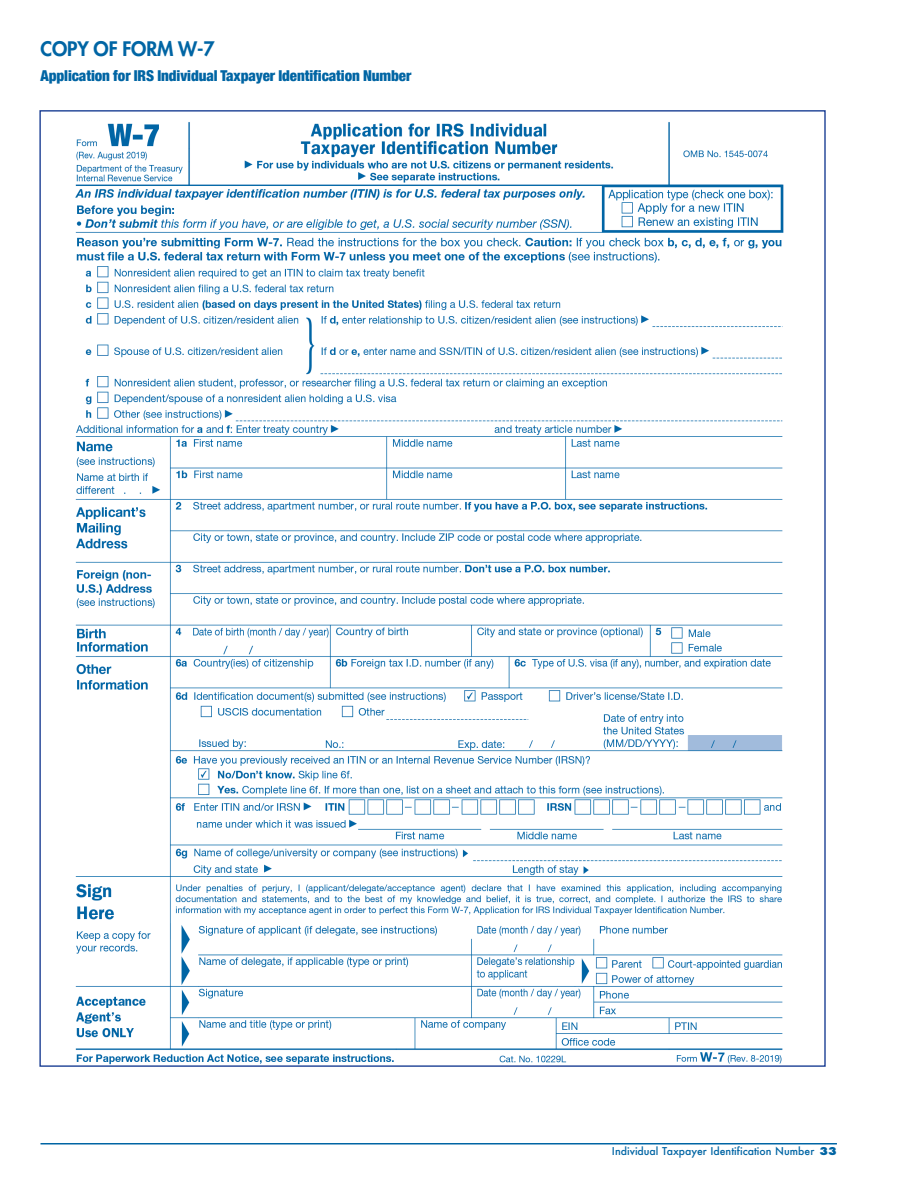
<style>
.page{position:relative;width:918px;height:1188px;background:#fff}
.page>*{position:absolute;margin:0;border:0;box-sizing:border-box;transform-origin:0 0}
.t1{font:800 19.5px "Futura";letter-spacing:-.005em;color:#0065a4}
.t2{font:900 condensed 15px "Helvetica Neue";letter-spacing:-.005em;color:#0065a4}
.t3{font:500 10.5px "Futura";color:#0065a4}
.s1{font-weight:800}
</style>
<div class="page">
<hr style="left:40px;top:1143px;width:797px;height:1px;background:#0065a4">
<img style="left:75px;top:122px;width:709px;height:943px">
<h2 class="t1" style="left:41px;top:36px;width:176px">COPY OF FORM W-7</h2>
<h3 class="t2" style="left:41px;top:66px;width:372px">Application for IRS Individual Taxpayer Identification Number</h3>
<p class="t3" style="left:612px;top:1144px;width:227px">Individual Taxpayer Identification Number <span class="s1">33</span></p>
</div>
